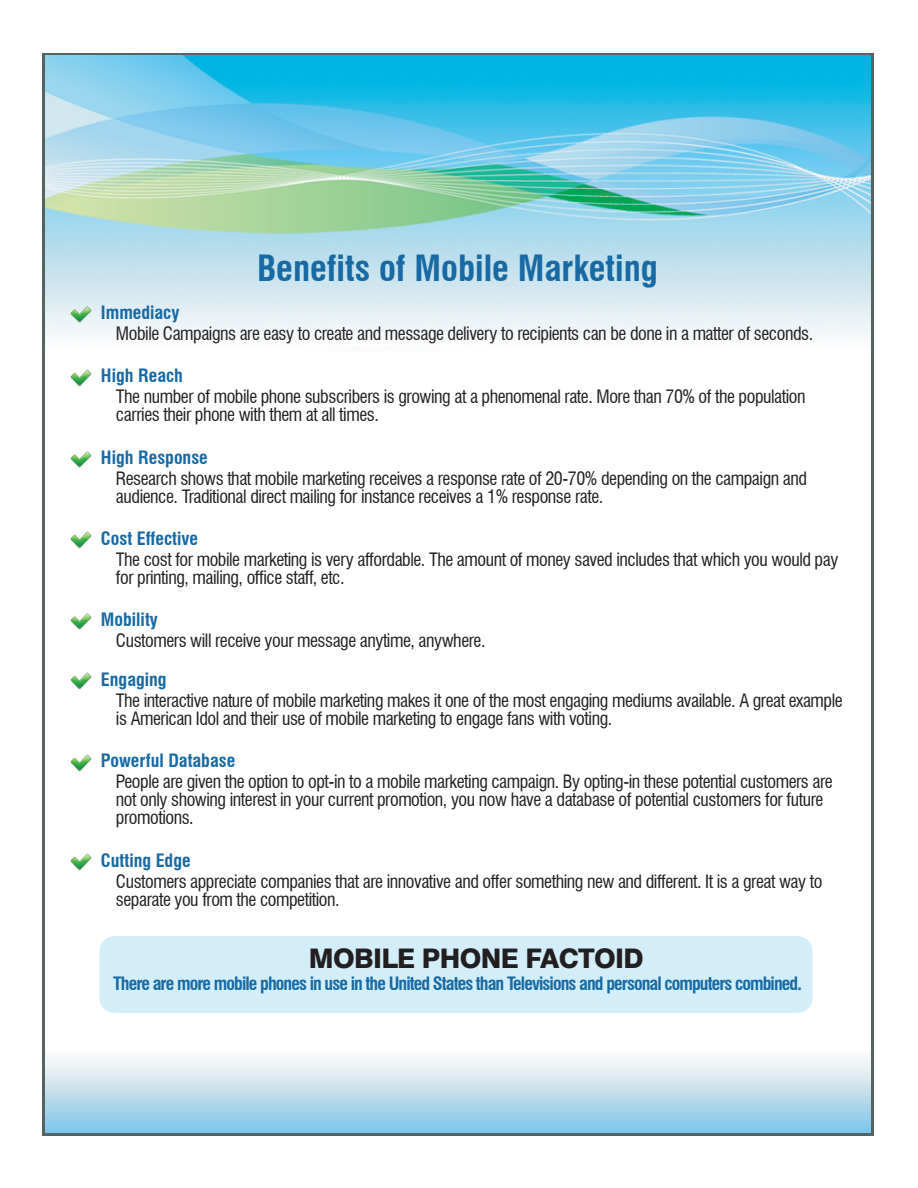
<style>
.page{position:relative;width:918px;height:1188px;background:#fff}
.page>*{position:absolute;margin:0;border:0;box-sizing:border-box;transform-origin:0 0}
.t1{font:700 condensed 35.25px "Swiss 721 BT";color:#176aa3}
.t2{font:800 27px "Swiss 721 BT";letter-spacing:-.025em;color:#231f20}
.t3{font:condensed 18px/18px "Swiss 721 BT";letter-spacing:-.025em;color:#231f20}
.t4{font:700 condensed 18px "Swiss 721 BT";letter-spacing:-.05em;color:#176aa3}
.t5{font:700 condensed 18px "Swiss 721 BT";color:#176aa3}
</style>
<div class="page">
<img style="left:45px;top:55px;width:827px;height:297px">
<img style="left:45px;top:1052px;width:827px;height:82px">
<hr style="left:45px;top:1134px;width:829px;height:2px;background:#566461">
<hr style="left:45px;top:53px;width:827px;height:2px;background:#566461">
<hr style="left:872px;top:53px;width:2px;height:1082px;background:#566461">
<img style="left:70px;top:303px;width:22px;height:22px">
<img style="left:70px;top:369px;width:22px;height:18px">
<img style="left:70px;top:451px;width:22px;height:17px">
<img style="left:70px;top:531px;width:22px;height:18px">
<img style="left:70px;top:613px;width:22px;height:17px">
<img style="left:70px;top:672px;width:22px;height:18px">
<div style="left:100px;top:936px;width:713px;height:77px;background:#d3eef8"></div>
<img style="left:70px;top:754px;width:22px;height:18px">
<img style="left:70px;top:853px;width:22px;height:18px">
<hr style="left:42px;top:53px;width:2px;height:1083px;background:#566461">
<h1 class="t1" style="left:257px;top:247px;width:402px">Benefits of Mobile Marketing</h1>
<p class="t5" style="left:101px;top:302px;width:80px">Immediacy</p>
<p class="t3" style="left:116px;top:324px;width:699px">Mobile Campaigns are easy to create and message delivery to recipients can be done in a matter of seconds.</p>
<p class="t5" style="left:101px;top:365px;width:84px">High Reach</p>
<p class="t3" style="left:116px;top:387px;width:691px">The number of mobile phone subscribers is growing at a phenomenal rate. More than 70% of the population carries their phone with them at all times.</p>
<p class="t5" style="left:101px;top:446px;width:108px">High Response</p>
<p class="t3" style="left:116px;top:469px;width:692px">Research shows that mobile marketing receives a response rate of 20-70% depending on the campaign and audience. Traditional direct mailing for instance receives a 1% response rate.</p>
<p class="t5" style="left:101px;top:528px;width:99px">Cost Effective</p>
<p class="t3" style="left:116px;top:551px;width:724px">The cost for mobile marketing is very affordable. The amount of money saved includes that which you would pay for printing, mailing, office staff, etc.</p>
<p class="t5" style="left:101px;top:609px;width:58px">Mobility</p>
<p class="t3" style="left:116px;top:632px;width:371px">Customers will receive your message anytime, anywhere.</p>
<p class="t5" style="left:101px;top:669px;width:67px">Engaging</p>
<p class="t3" style="left:116px;top:692px;width:728px">The interactive nature of mobile marketing makes it one of the most engaging mediums available. A great example is American Idol and their use of mobile marketing to engage fans with voting.</p>
<p class="t5" style="left:101px;top:750px;width:136px">Powerful Database</p>
<p class="t3" style="left:116px;top:773px;width:718px">People are given the option to opt-in to a mobile marketing campaign. By opting-in these potential customers are not only showing interest in your current promotion, you now have a database of potential customers for future promotions.</p>
<p class="t5" style="left:101px;top:850px;width:91px">Cutting Edge</p>
<p class="t3" style="left:116px;top:872px;width:708px">Customers appreciate companies that are innovative and offer something new and different. It is a great way to separate you from the competition.</p>
<h2 class="t2" style="left:309px;top:942px;width:336px">MOBILE PHONE FACTOID</h2>
<p class="t4" style="left:113px;top:973px;width:690px">There are more mobile phones in use in the United States than Televisions and personal computers combined.</p>
</div>
